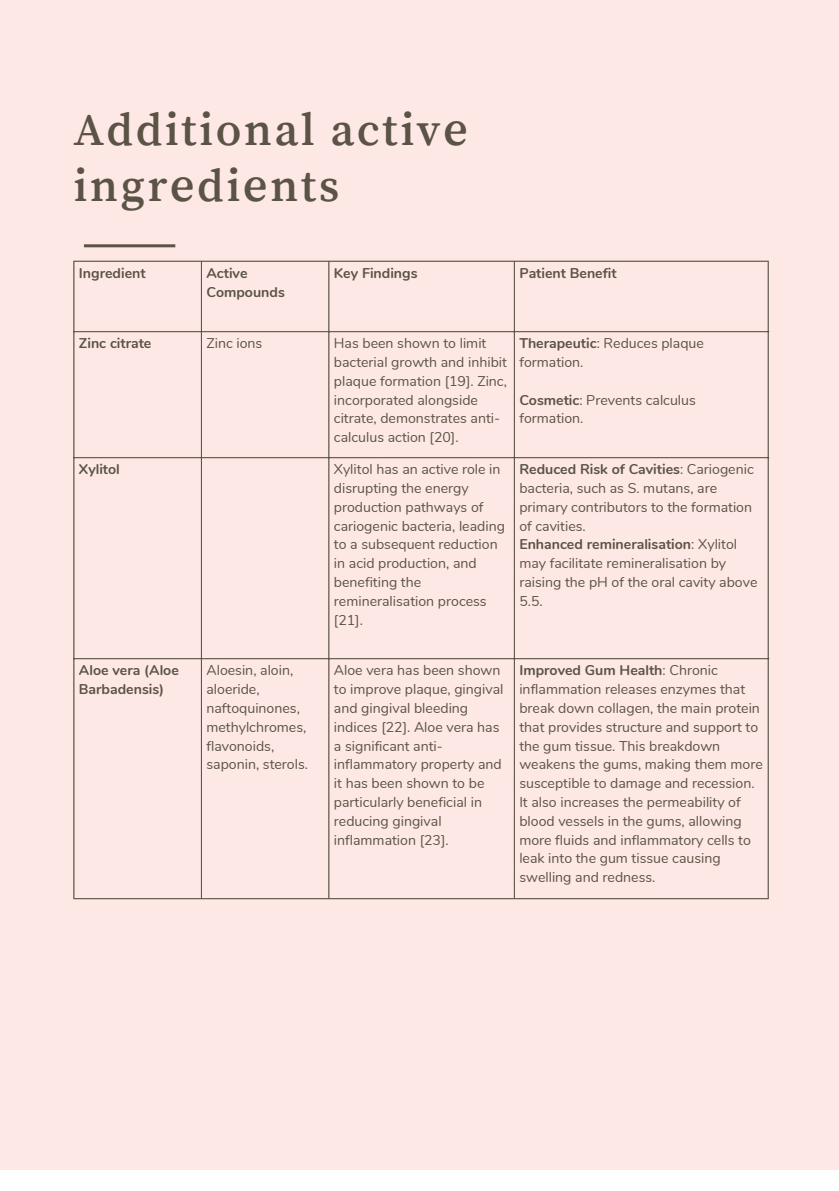
<style>
.page{position:relative;width:839px;height:1191px;background:#fff}
.page>*{position:absolute;margin:0;border:0;box-sizing:border-box;transform-origin:0 0}
.t1{font:48px/56px "Song Myung";letter-spacing:.05em;color:#5b5346}
.t2{font:14.2px/18.8px "Nunito";color:#5b5346}
.t3{font:700 14.2px/18.8px "Nunito";color:#5b5346}
.s1{font-weight:700}
</style>
<div class="page">
<div style="left:0;top:0;width:838px;height:1170px;background:#fde8e5"></div>
<hr style="left:73px;top:262px;width:1px;height:636px;background:#5b5346">
<hr style="left:201px;top:262px;width:1px;height:636px;background:#5b5346">
<hr style="left:328px;top:262px;width:1px;height:636px;background:#5b5346">
<hr style="left:514px;top:262px;width:1px;height:636px;background:#5b5346">
<hr style="left:767px;top:262px;width:1px;height:636px;background:#5b5346">
<hr style="left:73px;top:261px;width:695px;height:1px;background:#5b5346">
<hr style="left:73px;top:331px;width:695px;height:1px;background:#5b5346">
<hr style="left:73px;top:457px;width:695px;height:1px;background:#5b5346">
<hr style="left:73px;top:658px;width:695px;height:1px;background:#5b5346">
<hr style="left:73px;top:898px;width:695px;height:1px;background:#5b5346">
<hr style="left:84px;top:244px;width:91px;height:3px;background:#5b5346">
<h1 class="t1" style="left:73px;top:102px;width:396px">Additional active ingredients</h1>
<p class="t3" style="left:79px;top:263px;width:68px">Ingredient</p>
<p class="t3" style="left:206px;top:263px;width:80px">Active<br>Compounds</p>
<p class="t3" style="left:334px;top:263px;width:85px">Key Findings</p>
<p class="t3" style="left:519px;top:263px;width:99px">Patient Benefit</p>
<p class="t3" style="left:79px;top:333px;width:74px">Zinc citrate</p>
<p class="t2" style="left:206px;top:333px;width:57px">Zinc ions</p>
<p class="t2" style="left:334px;top:333px;width:174px">Has been shown to limit bacterial growth and inhibit plaque formation [19]. Zinc, incorporated alongside citrate, demonstrates anti&shy;calculus action [20].</p>
<p class="t2" style="left:519px;top:333px;width:186px"><span class="s1">Therapeutic</span>: Reduces plaque formation.</p>
<p class="t2" style="left:519px;top:390px;width:178px"><span class="s1">Cosmetic</span>: Prevents calculus formation.</p>
<p class="t3" style="left:79px;top:459px;width:42px">Xylitol</p>
<p class="t2" style="left:334px;top:459px;width:172px">Xylitol has an active role in disrupting the energy production pathways of cariogenic bacteria, leading to a subsequent reduction in acid production, and benefiting the remineralisation process [21].</p>
<p class="t2" style="left:519px;top:459px;width:239px"><span class="s1">Reduced Risk of Cavities</span>: Cariogenic bacteria, such as S. mutans, are primary contributors to the formation of cavities.<br><span class="s1">Enhanced remineralisation</span>: Xylitol may facilitate remineralisation by raising the pH of the oral cavity above<br>5.5.</p>
<p class="t3" style="left:79px;top:660px;width:101px">Aloe vera (Aloe<br>Barbadensis)</p>
<p class="t2" style="left:206px;top:660px;width:103px">Aloesin, aloin, aloeride, naftoquinones, methylchromes, flavonoids, saponin, sterols.</p>
<p class="t2" style="left:334px;top:660px;width:171px">Aloe vera has been shown to improve plaque, gingival and gingival bleeding indices [22]. Aloe vera has a significant anti&shy;inflammatory property and it has been shown to be particularly beneficial in reducing gingival inflammation [23].</p>
<p class="t2" style="left:519px;top:660px;width:245px"><span class="s1">Improved Gum Health</span>: Chronic inflammation releases enzymes that break down collagen, the main protein that provides structure and support to the gum tissue. This breakdown weakens the gums, making them more susceptible to damage and recession.<br>It also increases the permeability of blood vessels in the gums, allowing more fluids and inflammatory cells to leak into the gum tissue causing swelling and redness.</p>
</div>
